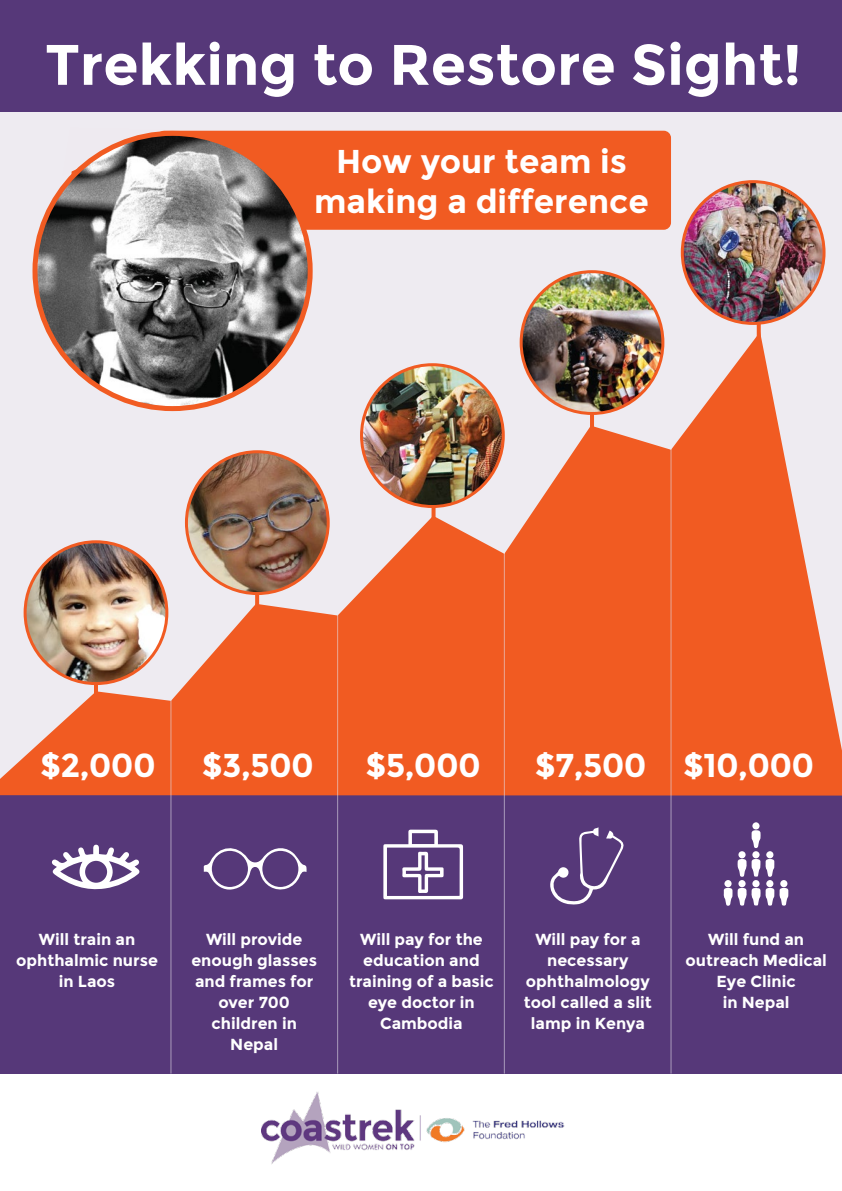
<style>
.page{position:relative;width:842px;height:1191px;background:#fff}
.page>*{position:absolute;margin:0;border:0;box-sizing:border-box;transform-origin:0 0}
.t1{font:700 57px "Montserrat";color:#fff}
.t2{font:700 33px/40px "Montserrat";color:#fff;text-align:center}
.t3{font:700 16px/21px "Montserrat";color:#fff;text-align:center}
</style>
<div class="page">
<div style="left:0;top:795px;width:842px;height:278px;background:#563879"></div>
<div style="left:0;top:12px;width:842px;height:784px;background:#eeebf1"></div>
<svg style="left:0;top:332px;width:842px;height:463px;fill:#f15b22"></svg>
<hr style="left:170px;top:700px;width:1px;height:373px;background:#fff">
<hr style="left:337px;top:615px;width:1px;height:458px;background:#fff">
<hr style="left:504px;top:553px;width:1px;height:520px;background:#fff">
<hr style="left:670px;top:449px;width:1px;height:624px;background:#fff">
<div style="left:72px;top:131px;width:599px;height:99px;background:#f15b22;border-radius:7px"></div>
<svg style="left:70px;top:130px;width:95px;height:45px"></svg>
<img style="left:35px;top:133px;width:275px;height:275px;border-radius:138px">
<svg style="left:51px;top:844px;width:89px;height:46px"></svg>
<svg style="left:204px;top:848px;width:103px;height:42px"></svg>
<svg style="left:383px;top:829px;width:80px;height:70px"></svg>
<svg style="left:550px;top:827px;width:74px;height:78px"></svg>
<svg style="left:751px;top:830px;width:9px;height:18px"></svg>
<svg style="left:737px;top:858px;width:37px;height:19px"></svg>
<svg style="left:738px;top:887px;width:50px;height:18px"></svg>
<svg style="left:724px;top:887px;width:8px;height:19px"></svg>
<div style="left:738px;top:880px;width:8px;height:7px;background:#fff;border-radius:50%"></div>
<div style="left:724px;top:880px;width:8px;height:7px;background:#fff;border-radius:50%"></div>
<div style="left:752px;top:880px;width:8px;height:7px;background:#fff;border-radius:50%"></div>
<div style="left:780px;top:880px;width:7px;height:7px;background:#fff;border-radius:50%"></div>
<div style="left:752px;top:851px;width:8px;height:7px;background:#fff;border-radius:50%"></div>
<div style="left:766px;top:880px;width:7px;height:7px;background:#fff;border-radius:50%"></div>
<div style="left:738px;top:851px;width:8px;height:7px;background:#fff;border-radius:50%"></div>
<div style="left:766px;top:851px;width:8px;height:7px;background:#fff;border-radius:50%"></div>
<div style="left:752px;top:822px;width:8px;height:7px;background:#fff;border-radius:50%"></div>
<hr style="left:94px;top:674px;width:4px;height:54px;background:#f15b22">
<hr style="left:255px;top:565px;width:4px;height:54px;background:#f15b22">
<hr style="left:432px;top:495px;width:4px;height:54px;background:#f15b22">
<hr style="left:590px;top:408px;width:4px;height:54px;background:#f15b22">
<hr style="left:757px;top:308px;width:4px;height:54px;background:#f15b22">
<img style="left:25px;top:542px;width:142px;height:141px;border-radius:71px">
<div style="left:24px;top:540px;width:144px;height:145px;border:3px solid #f15b22;border-radius:50%"></div>
<img style="left:682px;top:182px;width:142px;height:141px;border-radius:71px">
<div style="left:681px;top:180px;width:144px;height:145px;border:3px solid #f15b22;border-radius:50%"></div>
<img style="left:521px;top:272px;width:142px;height:141px;border-radius:71px">
<div style="left:520px;top:270px;width:144px;height:145px;border:3px solid #f15b22;border-radius:50%"></div>
<img style="left:361px;top:365px;width:142px;height:141px;border-radius:71px">
<div style="left:360px;top:363px;width:145px;height:145px;border:3px solid #f15b22;border-radius:50%"></div>
<img style="left:186px;top:452px;width:142px;height:141px;border-radius:71px">
<div style="left:185px;top:450px;width:145px;height:145px;border:3px solid #f15b22;border-radius:50%"></div>
<div style="left:0;top:0;width:842px;height:111px;background:#563879"></div>
<img style="left:262px;top:1092px;width:303px;height:72px">
<h1 class="t1" style="left:45px;top:31px;width:758px">Trekking to Restore Sight!</h1>
<h2 class="t2" style="left:314px;top:141px;width:336px">How your team is making a difference</h2>
<h2 class="t2" style="left:40px;top:746px;width:117px">$2,000</h2>
<h2 class="t2" style="left:202px;top:746px;width:114px">$3,500</h2>
<h2 class="t2" style="left:365px;top:746px;width:117px">$5,000</h2>
<h2 class="t2" style="left:535px;top:746px;width:281px">$7,500 $10,000</h2>
<p class="t3" style="left:16px;top:929px;width:143px">Will train an ophthalmic nurse in Laos</p>
<p class="t3" style="left:191px;top:929px;width:127px">Will provide enough glasses and frames for over 700 children in<br>Nepal</p>
<p class="t3" style="left:349px;top:929px;width:146px">Will pay for the education and training of a basic eye doctor in<br>Cambodia</p>
<p class="t3" style="left:524px;top:929px;width:129px">Will pay for a necessary ophthalmology tool called a slit lamp in Kenya</p>
<p class="t3" style="left:685px;top:929px;width:143px">Will fund an outreach Medical<br>Eye Clinic<br>in Nepal</p>
</div>
